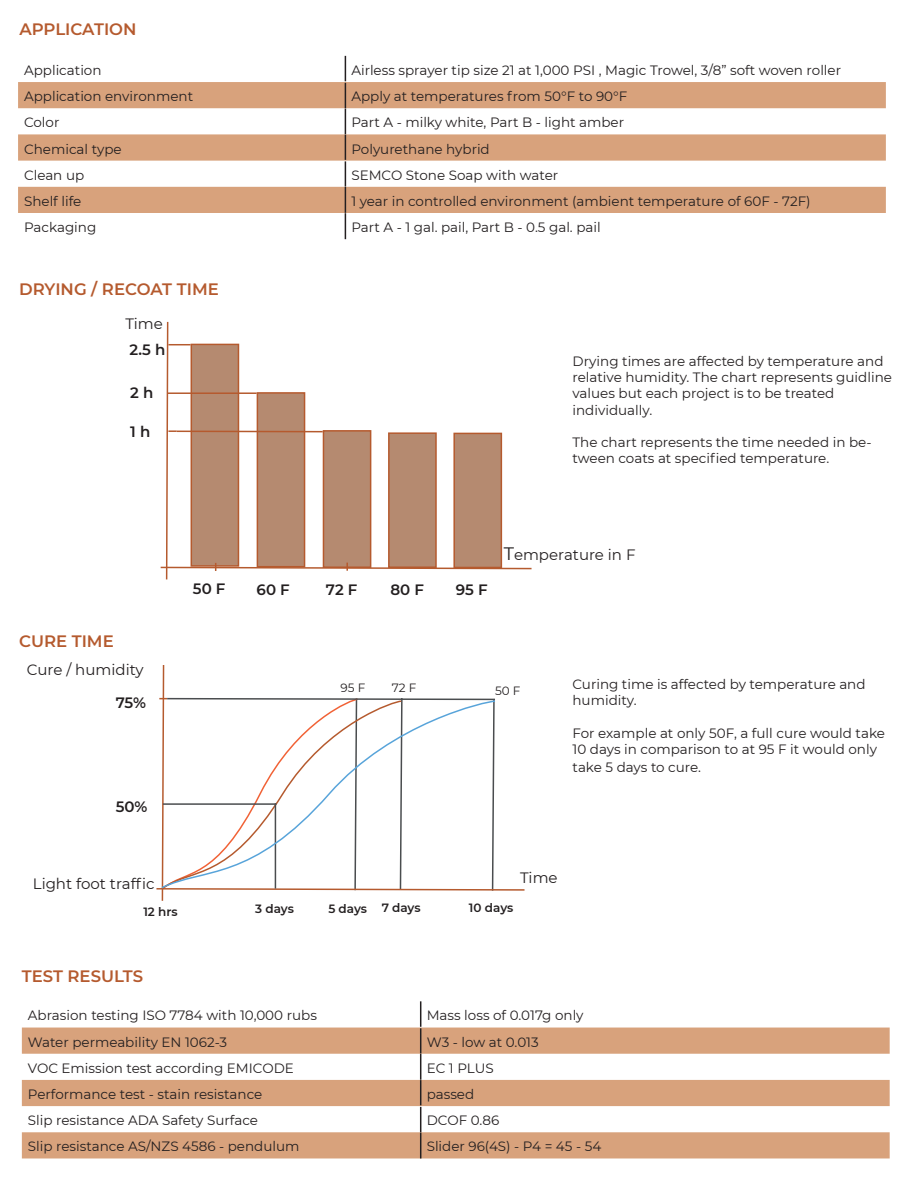
<style>
.page{position:relative;width:918px;height:1188px;background:#fff}
.page>*{position:absolute;margin:0;border:0;box-sizing:border-box;transform-origin:0 0}
.t1{font:600 16.5px "Montserrat";color:#b55a2e}
.t2{font:15px "Montserrat";color:#231f20}
.t3{font:600 15px "Montserrat";color:#231f20}
.t4{font:13.5px/16.2px "Montserrat";color:#231f20}
.t5{font:600 12px "Montserrat";letter-spacing:-.005em;color:#231f20}
.t6{font:12px "Montserrat";color:#231f20}
.s1{font-size:18px}
</style>
<div class="page">
<svg style="left:18px;top:82px;width:868px;height:131px;fill:#d8a27c"></svg>
<svg style="left:345px;top:56px;width:1px;height:183px"></svg>
<svg style="left:156px;top:665px;width:369px;height:236px"></svg>
<svg style="left:160px;top:700px;width:337px;height:190px"></svg>
<svg style="left:160px;top:321px;width:372px;height:259px"></svg>
<hr style="left:167px;top:392px;width:90px;height:2px;background:#b55a2e">
<svg style="left:22px;top:1028px;width:868px;height:130px;fill:#d8a27c"></svg>
<svg style="left:420px;top:1001px;width:1px;height:157px"></svg>
<p class="t1" style="left:19px;top:18px;width:119px">APPLICATION</p>
<p class="t4" style="left:24px;top:62px;width:79px">Application</p>
<p class="t4" style="left:351px;top:62px;width:491px">Airless sprayer tip size 21 at 1,000 PSI , Magic Trowel, 3/8” soft woven roller</p>
<p class="t4" style="left:24px;top:88px;width:171px">Application environment</p>
<p class="t4" style="left:351px;top:88px;width:278px">Apply at temperatures from 50°F to 90°F</p>
<p class="t4" style="left:24px;top:114px;width:37px">Color</p>
<p class="t4" style="left:351px;top:114px;width:274px">Part A - milky white, Part B - light amber</p>
<p class="t4" style="left:24px;top:140px;width:99px">Chemical type</p>
<p class="t4" style="left:351px;top:140px;width:140px">Polyurethane hybrid</p>
<p class="t4" style="left:24px;top:166px;width:62px">Clean up</p>
<p class="t4" style="left:351px;top:166px;width:208px">SEMCO Stone Soap with water</p>
<p class="t4" style="left:24px;top:193px;width:59px">Shelf life</p>
<p class="t4" style="left:351px;top:193px;width:461px">1 year in controlled environment (ambient temperature of 60F - 72F)</p>
<p class="t4" style="left:24px;top:219px;width:74px">Packaging</p>
<p class="t4" style="left:351px;top:219px;width:251px">Part A - 1 gal. pail, Part B - 0.5 gal. pail</p>
<p class="t1" style="left:19px;top:277px;width:201px">DRYING / RECOAT TIME</p>
<p class="t2" style="left:126px;top:313px;width:39px">Time</p>
<p class="t3" style="left:130px;top:339px;width:37px">2.5 h</p>
<p class="t3" style="left:130px;top:382px;width:25px">2 h</p>
<p class="t3" style="left:130px;top:421px;width:22px">1 h</p>
<p class="t4" style="left:573px;top:353px;width:321px">Drying times are affected by temperature and relative humidity. The chart represents guidline values but each project is to be treated</p>
<p class="t4" style="left:573px;top:401px;width:81px">individually.</p>
<p class="t4" style="left:573px;top:434px;width:301px">The chart represents the time needed in be&shy;tween coats at specified temperature.</p>
<p class="t1" style="left:19px;top:629px;width:96px">CURE TIME</p>
<p class="t2" style="left:27px;top:659px;width:118px">Cure / humidity</p>
<p class="t3" style="left:116px;top:692px;width:32px">75%</p>
<p class="t3" style="left:193px;top:578px;width:34px">50 F</p>
<p class="t3" style="left:116px;top:796px;width:33px">50%</p>
<p class="t2" style="left:33px;top:873px;width:123px">Light foot traffic</p>
<p class="t5" style="left:143px;top:903px;width:36px">12 hrs</p>
<p class="t3" style="left:257px;top:579px;width:35px">60 F</p>
<p class="t3" style="left:390px;top:579px;width:35px">80 F</p>
<p class="t3" style="left:456px;top:579px;width:33px">95 F</p>
<p class="t3" style="left:326px;top:579px;width:33px">72 F</p>
<p class="t2" style="left:504px;top:544px;width:133px"><span class="s1">T</span>emperature in F</p>
<p class="t6" style="left:340px;top:679px;width:26px">95 F</p>
<p class="t6" style="left:392px;top:679px;width:26px">72 F</p>
<p class="t6" style="left:495px;top:682px;width:27px">50 F</p>
<p class="t4" style="left:573px;top:676px;width:295px">Curing time is affected by temperature and humidity.</p>
<p class="t4" style="left:573px;top:724px;width:314px">For example at only 50F, a full cure would take<br>10 days in comparison to at 95 F it would only</p>
<p class="t4" style="left:573px;top:758px;width:130px">take 5 days to cure.</p>
<p class="t2" style="left:520px;top:868px;width:39px">Time</p>
<p class="t5" style="left:255px;top:901px;width:40px">3 days</p>
<p class="t5" style="left:469px;top:900px;width:46px">10 days</p>
<p class="t5" style="left:328px;top:901px;width:40px">5 days</p>
<p class="t5" style="left:382px;top:900px;width:40px">7 days</p>
<p class="t1" style="left:22px;top:965px;width:123px">TEST RESULTS</p>
<p class="t4" style="left:28px;top:1007px;width:291px">Abrasion testing ISO 7784 with 10,000 rubs</p>
<p class="t4" style="left:427px;top:1007px;width:158px">Mass loss of 0.017g only</p>
<p class="t4" style="left:28px;top:1033px;width:201px">Water permeability EN 1062-3</p>
<p class="t4" style="left:427px;top:1033px;width:114px">W3 - low at 0.013</p>
<p class="t4" style="left:28px;top:1059px;width:268px">VOC Emission test according EMICODE</p>
<p class="t4" style="left:427px;top:1059px;width:68px">EC 1 PLUS</p>
<p class="t4" style="left:28px;top:1086px;width:236px">Performance test - stain resistance</p>
<p class="t4" style="left:427px;top:1086px;width:49px">passed</p>
<p class="t4" style="left:28px;top:1112px;width:232px">Slip resistance ADA Safety Surface</p>
<p class="t4" style="left:427px;top:1112px;width:74px">DCOF 0.86</p>
<p class="t4" style="left:28px;top:1138px;width:273px">Slip resistance AS/NZS 4586 - pendulum</p>
<p class="t4" style="left:427px;top:1138px;width:176px">Slider 96(4S) - P4 = 45 - 54</p>
</div>
